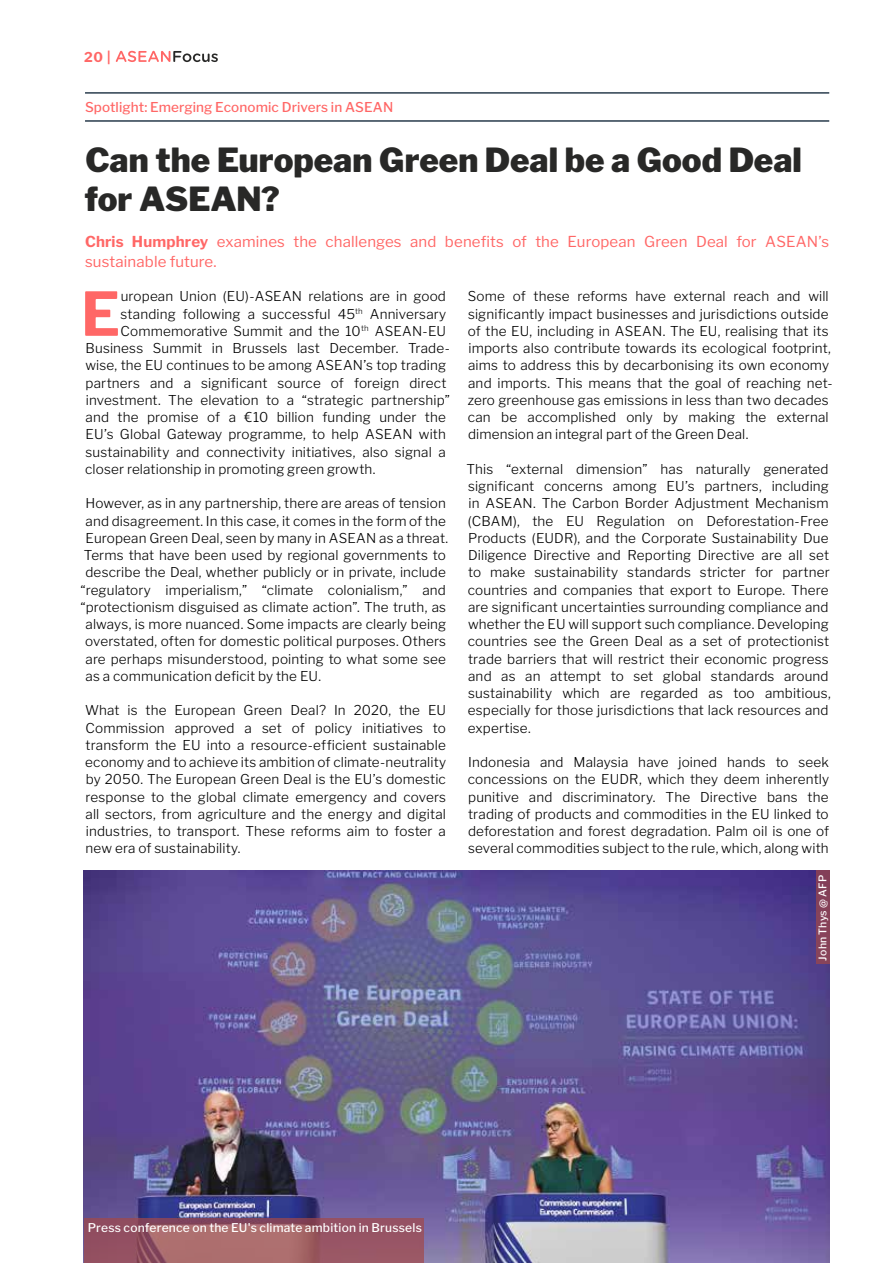
<style>
.page{position:relative;width:893px;height:1263px;background:#fff}
.page>*{position:absolute;margin:0;border:0;box-sizing:border-box;transform-origin:0 0}
.t1{font:700 60px "Libre Franklin";color:#ff6766}
.t2{font:900 33px/39px "Libre Franklin";color:#282827}
.t3{font:15px/19.5px "Libre Franklin";letter-spacing:.01em;color:#ff6766}
.t4{font:300 13.5px/17.2px "Libre Franklin";letter-spacing:.01em;color:#000;text-align:justify}
.t5{font:500 13.5px "Libre Franklin";letter-spacing:.005em;color:#ff6766}
.t6{font:700 13.5px "Libre Franklin";color:#ff6766}
.t7{font:500 12px "Libre Franklin";letter-spacing:.02em;color:#fff}
.t8{font:500 10.5px "Libre Franklin";letter-spacing:.02em;color:#fff}
.s1{font-weight:700}
</style>
<div class="page">
<svg style="left:116px;top:51px;width:102px;height:11px"></svg>
<hr style="left:85px;top:93px;width:744px;height:1px;background:#283b4c">
<hr style="left:85px;top:121px;width:744px;height:1px;background:#283b4c">
<img style="left:84px;top:871px;width:745px;height:392px">
<div style="left:816px;top:871px;width:13px;height:93px;background:#86425a"></div>
<svg style="left:84px;top:1218px;width:339px;height:45px;background:#9c5b66"></svg>
<p class="t6" style="left:84px;top:49px;width:28px">20 |</p>
<p class="t5" style="left:85px;top:99px;width:310px">Spotlight: Emerging Economic Drivers in ASEAN</p>
<h2 class="t2" style="left:84px;top:141px;width:719px">Can the European Green Deal be a Good Deal for ASEAN?</h2>
<p class="t3" style="left:85px;top:232px;width:746px"><span class="s1">Chris Humphrey</span> examines the challenges and benefits of the European Green Deal for ASEAN’s sustainable future.</p>
<p class="t4" style="left:468px;top:288px;width:366px;text-align:left">Some of these reforms have external reach and will significantly impact businesses and jurisdictions outside of the EU, including in ASEAN. The EU, realising that its imports also contribute towards its ecological footprint, aims to address this by decarbonising its own economy and imports. This means that the goal of reaching net&shy;zero greenhouse gas emissions in less than two decades can be accomplished only by making the external dimension an integral part of the Green Deal.</p>
<p class="t4" style="left:466px;top:460px;width:366px;text-align:left">This “external dimension” has naturally generated significant concerns among EU’s partners, including in ASEAN. The Carbon Border Adjustment Mechanism (CBAM), the EU Regulation on Deforestation-Free Products (EUDR), and the Corporate Sustainability Due Diligence Directive and Reporting Directive are all set to make sustainability standards stricter for partner countries and companies that export to Europe. There are significant uncertainties surrounding compliance and whether the EU will support such compliance. Developing countries see the Green Deal as a set of protectionist trade barriers that will restrict their economic progress and as an attempt to set global standards around sustainability which are regarded as too ambitious, especially for those jurisdictions that lack resources and expertise.</p>
<p class="t4" style="left:468px;top:754px;width:363px">Indonesia and Malaysia have joined hands to seek concessions on the EUDR, which they deem inherently punitive and discriminatory. The Directive bans the trading of products and commodities in the EU linked to deforestation and forest degradation. Palm oil is one of several commodities subject to the rule, which, along with</p>
<p class="t8" style="left:816px;top:961px;width:87px;rotate:-90deg">John Thys @ AFP</p>
<h1 class="t1" style="left:81px;top:278px;width:41px">E</h1>
<p class="t4" style="left:121px;top:288px;width:327px">uropean Union (EU)-ASEAN relations are in good</p>
<p class="t4" style="left:121px;top:305px;width:327px">standing following a successful 45<sup>th</sup> Anniversary</p>
<p class="t4" style="left:120px;top:322px;width:327px">Commemorative Summit and the 10<sup>th</sup> ASEAN-EU</p>
<p class="t4" style="left:86px;top:339px;width:366px">Business Summit in Brussels last December. Trade-</p>
<p class="t4" style="left:85px;top:357px;width:362px">wise, the EU continues to be among ASEAN’s top trading</p>
<p class="t4" style="left:86px;top:374px;width:362px">partners and a significant source of foreign direct</p>
<p class="t4" style="left:86px;top:391px;width:366px">investment. The elevation to a “strategic partnership”</p>
<p class="t4" style="left:86px;top:409px;width:362px">and the promise of a €10 billion funding under the</p>
<p class="t4" style="left:86px;top:426px;width:362px">EU’s Global Gateway programme, to help ASEAN with</p>
<p class="t4" style="left:86px;top:443px;width:362px">sustainability and connectivity initiatives, also signal a</p>
<p class="t4" style="left:85px;top:460px;width:292px">closer relationship in promoting green growth.</p>
<p class="t4" style="left:86px;top:495px;width:362px">However, as in any partnership, there are areas of tension</p>
<p class="t4" style="left:86px;top:512px;width:362px">and disagreement. In this case, it comes in the form of the</p>
<p class="t4" style="left:86px;top:529px;width:364px">European Green Deal, seen by many in ASEAN as a threat.</p>
<p class="t4" style="left:84px;top:547px;width:364px">Terms that have been used by regional governments to</p>
<p class="t4" style="left:85px;top:564px;width:362px">describe the Deal, whether publicly or in private, include</p>
<p class="t4" style="left:80px;top:581px;width:367px">“regulatory imperialism,” “climate colonialism,” and</p>
<p class="t4" style="left:80px;top:598px;width:367px">“protectionism disguised as climate action”. The truth, as</p>
<p class="t4" style="left:86px;top:616px;width:362px">always, is more nuanced. Some impacts are clearly being</p>
<p class="t4" style="left:85px;top:633px;width:362px">overstated, often for domestic political purposes. Others</p>
<p class="t4" style="left:86px;top:650px;width:362px">are perhaps misunderstood, pointing to what some see</p>
<p class="t4" style="left:86px;top:667px;width:237px">as a communication deficit by the EU.</p>
<p class="t4" style="left:85px;top:702px;width:363px">What is the European Green Deal? In 2020, the EU Commission approved a set of policy initiatives to transform the EU into a resource-efficient sustainable economy and to achieve its ambition of climate-neutrality by 2050. The European Green Deal is the EU’s domestic response to the global climate emergency and covers all sectors, from agriculture and the energy and digital industries, to transport. These reforms aim to foster a new era of sustainability.</p>
<p class="t7" style="left:88px;top:1220px;width:336px">Press conference on the EU's climate ambition in Brussels</p>
</div>
